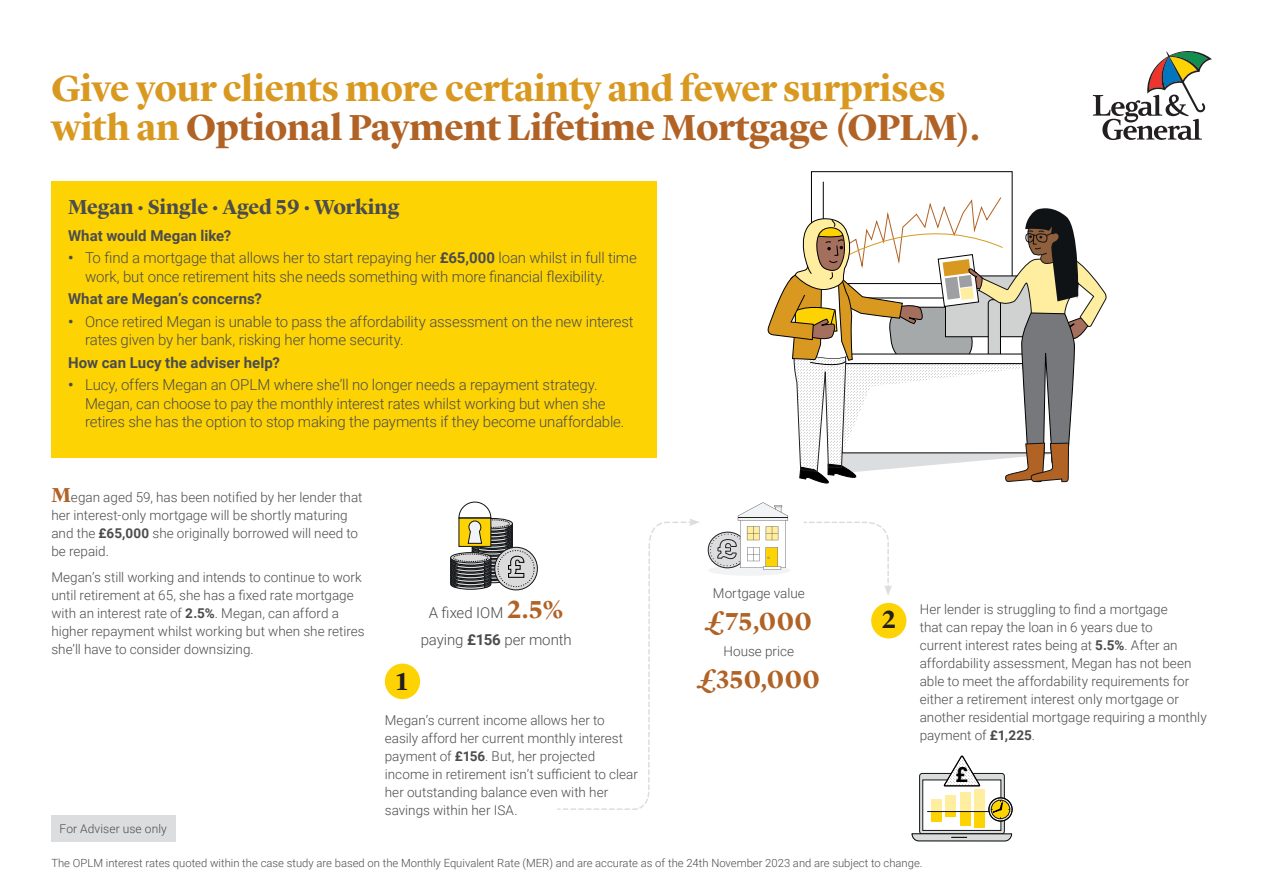
<style>
.page{position:relative;width:1263px;height:893px;background:#fff}
.page>*{position:absolute;margin:0;border:0;box-sizing:border-box;transform-origin:0 0}
.H1_Lyon_25_26{font:700 37.5px "Lyon Display";letter-spacing:-.005em;color:#d99921}
.H1_Lyon_25_26-2{font:700 37.5px "Lyon Display";letter-spacing:-.005em;color:#b16225}
.pull_out_number_17_18_4{font:700 25.5px "Lyon Display";letter-spacing:.02em;color:#b16225}
.t1{font:700 25.5px "Lyon Display";color:#231f20}
.t2{font:700 21.15px "Roboto";color:#000001}
.Box_title_lyon_14_15{font:700 21px "Lyon Display";color:#4b4c4d}
.Body_copy_Roboto_10_12_2{font:300 15px/18.3px "Roboto";letter-spacing:-.01em;color:#4b4c4d}
.Body_copy_Roboto_10_12_2-2{font:700 15px "Roboto";letter-spacing:.005em;color:#4b4c4d}
.Body_copy_Roboto_9_12{font:300 13.5px/18px "Roboto";color:#4b4c4d}
.Body_copy_Roboto_10_12_2-3{font:300 12px "Roboto";letter-spacing:.01em;color:#4b4c4d}
.Legal_7_5_Lt{font:300 11.25px "Roboto";color:#4b4c4d}
.s1{color:#d99921}
.s2{font-weight:700}
.s3{font-family:"Lyon Display";font-weight:700;font-size:21px;color:#b16225}
.s4{font-family:"Lyon Display";font-weight:700;font-size:25.5px;color:#b16225}
</style>
<div class="page">
<svg style="left:1093px;top:51px;width:119px;height:89px"></svg>
<div style="left:51px;top:181px;width:606px;height:276px;background:#fed304"></div>
<hr style="left:823px;top:182px;width:1px;height:106px;background:#000001">
<svg style="left:767px;top:197px;width:340px;height:287px"></svg>
<div style="left:51px;top:816px;width:124px;height:26px;background:#dcdddf"></div>
<div style="left:708px;top:565px;width:83px;height:11px;background:#f2f3f4;border-radius:50%"></div>
<div style="left:708px;top:532px;width:40px;height:36px;border:1px solid #231f20;border-radius:50%"></div>
<svg style="left:709px;top:502px;width:79px;height:67px"></svg>
<hr style="left:738px;top:518px;width:50px;height:1px;background:#231f20">
<svg style="left:495px;top:547px;width:42px;height:43px"></svg>
<div style="left:495px;top:547px;width:42px;height:43px;border:1px solid #111416;border-radius:50%"></div>
<div style="left:498px;top:551px;width:36px;height:36px;background:#dadbda;border-radius:50%"></div>
<div style="left:498px;top:550px;width:36px;height:37px;border:1px dashed #000002;border-radius:50%"></div>
<svg style="left:450px;top:502px;width:74px;height:88px"></svg>
<svg style="left:919px;top:773px;width:85px;height:61px"></svg>
<div style="left:919px;top:773px;width:85px;height:61px;border:1px solid #111416;border-radius:3px"></div>
<div style="left:923px;top:780px;width:78px;height:50px;background:#fff"></div>
<div style="left:922px;top:780px;width:79px;height:51px;border:1px solid #111416"></div>
<svg style="left:912px;top:833px;width:100px;height:8px"></svg>
<div style="left:931px;top:799px;width:11px;height:12px;background:#ffeda0"></div>
<div style="left:946px;top:795px;width:10px;height:16px;background:#ffeda0"></div>
<div style="left:931px;top:811px;width:11px;height:11px;background:#fed304"></div>
<svg style="left:946px;top:812px;width:10px;height:5px"></svg>
<div style="left:960px;top:811px;width:10px;height:15px;background:#fed304"></div>
<div style="left:974px;top:811px;width:11px;height:17px;background:#fed304"></div>
<div style="left:960px;top:792px;width:10px;height:19px;background:#ffeda0"></div>
<div style="left:974px;top:789px;width:10px;height:22px;background:#ffeda0"></div>
<hr style="left:927px;top:811px;width:64px;height:1px;background:#111416">
<svg style="left:944px;top:755px;width:36px;height:31px"></svg>
<div style="left:989px;top:798px;width:23px;height:23px;border:1px solid #000001;border-radius:50%"></div>
<svg style="left:991px;top:800px;width:19px;height:19px"></svg>
<svg style="left:557px;top:519px;width:142px;height:291px"></svg>
<div style="left:385px;top:664px;width:35px;height:35px;background:#fed304;border-radius:50%"></div>
<div style="left:871px;top:603px;width:35px;height:35px;background:#fed304;border-radius:50%"></div>
<svg style="left:803px;top:521px;width:89px;height:74px"></svg>
<p class="H1_Lyon_25_26" style="left:51px;top:60px;width:896px">Give your clients more certainty and fewer surprises</p>
<p class="H1_Lyon_25_26-2" style="left:51px;top:99px;width:930px"><span class="s1">with an</span> Optional Payment Lifetime Mortgage (OPLM).</p>
<p class="Box_title_lyon_14_15" style="left:68px;top:191px;width:333px">Megan • Single • Aged 59 • Working</p>
<p class="Body_copy_Roboto_10_12_2-2" style="left:68px;top:225px;width:165px">What would Megan like?</p>
<p class="Body_copy_Roboto_10_12_2" style="left:85px;top:248px;width:553px;text-indent:-17px"><span class="s2">•</span> To find a mortgage that allows her to start repaying her <span class="s2">£65,000</span> loan whilst in full time work, but once retirement hits she needs something with more financial flexibility.</p>
<p class="Body_copy_Roboto_10_12_2-2" style="left:68px;top:288px;width:195px">What are Megan’s concerns?</p>
<p class="Body_copy_Roboto_10_12_2" style="left:85px;top:312px;width:550px;text-indent:-17px"><span class="s2">•</span> Once retired Megan is unable to pass the affordability assessment on the new interest rates given by her bank, risking her home security.</p>
<p class="Body_copy_Roboto_10_12_2-2" style="left:68px;top:352px;width:213px">How can Lucy the adviser help?</p>
<p class="Body_copy_Roboto_10_12_2" style="left:85px;top:375px;width:541px;text-indent:-17px"><span class="s2">•</span> Lucy, offers Megan an OPLM where she’ll no longer needs a repayment strategy.<br>Megan, can choose to pay the monthly interest rates whilst working but when she retires she has the option to stop making the payments if they become unaffordable.</p>
<h3 class="Body_copy_Roboto_9_12" style="left:51px;top:488px;width:313px"><span class="s3">M</span>egan aged 59, has been notified by her lender that her interest-only mortgage will be shortly maturing and the <span class="s2">£65,000</span> she originally borrowed will need to be repaid.</h3>
<h3 class="Body_copy_Roboto_9_12" style="left:51px;top:568px;width:315px">Megan’s still working and intends to continue to work until retirement at 65, she has a fixed rate mortgage with an interest rate of <span class="s2">2.5%</span>. Megan, can afford a higher repayment whilst working but when she retires she’ll have to consider downsizing.</h3>
<p class="Body_copy_Roboto_10_12_2-3" style="left:60px;top:821px;width:109px">For Adviser use only</p>
<p class="t1" style="left:396px;top:662px;width:12px">1</p>
<p class="Body_copy_Roboto_10_12_2" style="left:429px;top:603px;width:137px">A fixed IOM <span class="s4">2.5%</span></p>
<p class="Body_copy_Roboto_10_12_2" style="left:421px;top:630px;width:153px">paying <span class="s2">£156</span> per month</p>
<h3 class="Body_copy_Roboto_9_12" style="left:385px;top:710px;width:255px">Megan’s current income allows her to easily afford her current monthly interest payment of <span class="s2">£156</span>. But, her projected income in retirement isn’t sufficient to clear her outstanding balance even with her savings within her ISA.</h3>
<h3 class="Body_copy_Roboto_9_12" style="left:713px;top:584px;width:93px">Mortgage value</h3>
<p class="pull_out_number_17_18_4" style="left:705px;top:602px;width:108px">£75,000</p>
<h3 class="Body_copy_Roboto_9_12" style="left:723px;top:642px;width:72px">House price</h3>
<p class="pull_out_number_17_18_4" style="left:697px;top:661px;width:124px">£350,000</p>
<p class="t1" style="left:882px;top:601px;width:16px">2</p>
<h3 class="Body_copy_Roboto_9_12" style="left:920px;top:600px;width:288px">Her lender is struggling to find a mortgage<br>that can repay the loan in 6 years due to<br>current interest rates being at <span class="s2">5.5%</span>. After an affordability assessment, Megan has not been able to meet the affordability requirements for either a retirement interest only mortgage or another residential mortgage requiring a monthly payment of <span class="s2">£1,225</span>.</h3>
<p class="t2" style="left:955px;top:759px;width:14px">£</p>
<p class="Legal_7_5_Lt" style="left:51px;top:855px;width:873px">The OPLM interest rates quoted within the case study are based on the Monthly Equivalent Rate (MER) and are accurate as of the 24th November 2023 and are subject to change.</p>
</div>
